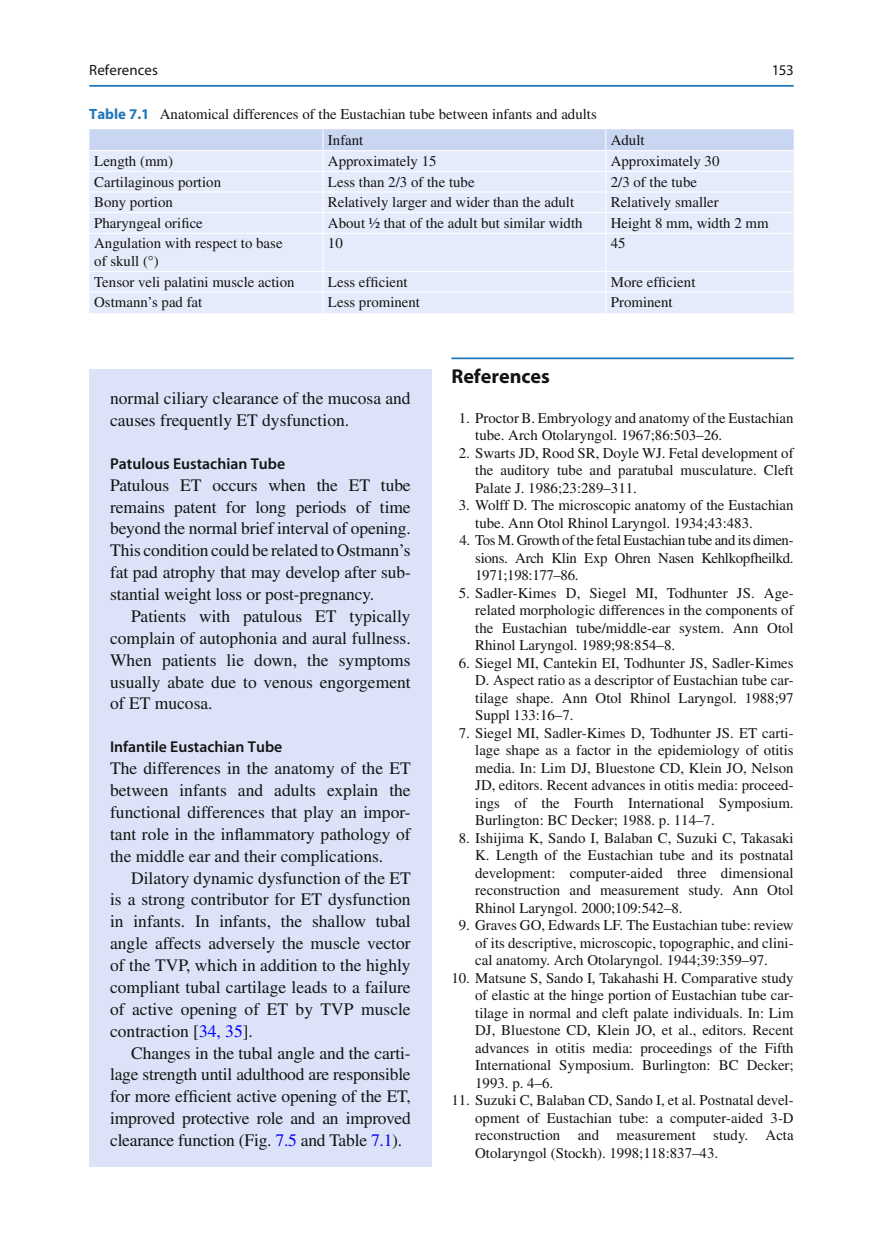
<style>
.page{position:relative;width:883px;height:1260px;background:#fff}
.page>*{position:absolute;margin:0;border:0;box-sizing:border-box;transform-origin:0 0}
.t1{font:700 20.12px "Myriad";color:#131413}
.t2{font:17.5px/21.9px "Times";color:#131413;text-align:justify}
.t3{font:600 15.75px "Myriad";color:#131413}
.t4{font:14.88px/17.5px "Times";color:#131413;text-align:justify}
.t5{font:14.88px "Myriad";letter-spacing:.01em;color:#131413}
.s1{font-family:"Myriad";font-weight:700;color:#1f77b9}
.s2{color:#00f}
</style>
<div class="page">
<hr style="left:89px;top:85px;width:705px;height:2px;background:#1f77b9">
<hr style="left:451px;top:357px;width:343px;height:2px;background:#1f77b9">
<div style="left:89px;top:234px;width:705px;height:79px;background:#e5ebfa"></div>
<hr style="left:323px;top:271px;width:283px;height:1px;background:#fff">
<hr style="left:323px;top:292px;width:283px;height:1px;background:#fff">
<hr style="left:605px;top:234px;width:1px;height:37px;background:#fff">
<hr style="left:606px;top:271px;width:188px;height:1px;background:#fff">
<hr style="left:323px;top:234px;width:1px;height:37px;background:#fff">
<hr style="left:89px;top:271px;width:234px;height:1px;background:#fff">
<hr style="left:606px;top:292px;width:188px;height:1px;background:#fff">
<svg style="left:605px;top:272px;width:1px;height:41px"></svg>
<hr style="left:89px;top:292px;width:234px;height:1px;background:#fff">
<svg style="left:323px;top:272px;width:1px;height:41px"></svg>
<svg style="left:89px;top:129px;width:705px;height:104px;background:#e0e7f8"></svg>
<hr style="left:89px;top:150px;width:234px;height:1px;background:#fff">
<div style="left:89px;top:370px;width:343px;height:797px;background:#dce3f8"></div>
<p class="t5" style="left:89px;top:64px;width:70px">References</p>
<p class="t5" style="left:772px;top:64px;width:23px">153</p>
<p class="t4" style="left:89px;top:102px;width:509px;line-height:26.1px;text-align:center"><span class="s1">Table 7.1</span> Anatomical differences of the Eustachian tube between infants and adults<br>Infant</p>
<p class="t4" style="left:611px;top:133px;width:35px">Adult</p>
<p class="t4" style="left:94px;top:154px;width:80px">Length (mm)</p>
<p class="t4" style="left:328px;top:154px;width:110px">Approximately 15</p>
<p class="t4" style="left:611px;top:154px;width:110px">Approximately 30</p>
<p class="t4" style="left:94px;top:174px;width:128px">Cartilaginous portion</p>
<p class="t4" style="left:328px;top:174px;width:148px">Less than 2/3 of the tube</p>
<p class="t4" style="left:611px;top:174px;width:88px">2/3 of the tube</p>
<p class="t4" style="left:94px;top:195px;width:80px">Bony portion</p>
<p class="t4" style="left:328px;top:195px;width:248px">Relatively larger and wider than the adult</p>
<p class="t4" style="left:611px;top:195px;width:110px">Relatively smaller</p>
<p class="t4" style="left:94px;top:216px;width:110px">Pharyngeal ori fi ce</p>
<p class="t4" style="left:328px;top:216px;width:256px">About ½ that of the adult but similar width</p>
<p class="t4" style="left:611px;top:216px;width:159px">Height 8 mm, width 2 mm</p>
<p class="t4" style="left:94px;top:236px;width:190px">Angulation with respect to base of skull (°)</p>
<p class="t4" style="left:328px;top:236px;width:16px">10</p>
<p class="t4" style="left:611px;top:236px;width:16px">45</p>
<p class="t4" style="left:94px;top:274px;width:202px">Tensor veli palatini muscle action</p>
<p class="t4" style="left:328px;top:274px;width:81px">Less ef fi cient</p>
<p class="t4" style="left:611px;top:274px;width:86px">More ef fi cient</p>
<p class="t4" style="left:94px;top:295px;width:110px">Ostmann’s pad fat</p>
<p class="t4" style="left:328px;top:295px;width:94px">Less prominent</p>
<p class="t4" style="left:611px;top:295px;width:63px">Prominent</p>
<p class="t2" style="left:110px;top:389px;width:302px">normal ciliary clearance of the mucosa and causes frequently ET dysfunction.</p>
<p class="t3" style="left:110px;top:458px;width:177px">Patulous Eustachian Tube</p>
<p class="t2" style="left:110px;top:476px;width:302px">Patulous ET occurs when the ET tube remains patent for long periods of time beyond the normal brief interval of opening.<br>This condition could be related to Ostmann’s fat pad atrophy that may develop after sub&shy;stantial weight loss or post-pregnancy.</p>
<p class="t2" style="left:110px;top:607px;width:302px;text-indent:21px">Patients with patulous ET typically complain of autophonia and aural fullness.<br>When patients lie down, the symptoms usually abate due to venous engorgement of ET mucosa.</p>
<p class="t3" style="left:110px;top:741px;width:174px">Infantile Eustachian Tube</p>
<p class="t2" style="left:110px;top:759px;width:302px">The differences in the anatomy of the ET between infants and adults explain the functional differences that play an impor&shy;tant role in the in fl ammatory pathology of the middle ear and their complications.</p>
<p class="t2" style="left:110px;top:868px;width:302px;text-indent:21px">Dilatory dynamic dysfunction of the ET is a strong contributor for ET dysfunction in infants. In infants, the shallow tubal angle affects adversely the muscle vector of the TVP, which in addition to the highly compliant tubal cartilage leads to a failure of active opening of ET by TVP muscle contraction [ <span class="s2">34, 35</span> ] .</p>
<p class="t2" style="left:110px;top:1043px;width:302px;text-indent:21px">Changes in the tubal angle and the carti&shy;lage strength until adulthood are respon sible for more ef fi cient active opening of the ET, improved protective role and an improved clearance function (Fig. <span class="s2">7.5</span> and Table <span class="s2">7.1</span> ).</p>
<h1 class="t1" style="left:451px;top:369px;width:100px">References</h1>
<p class="t4" style="left:475px;top:410px;width:320px;text-indent:-16px">1. Proctor B. Embryology and anatomy of the Eustachian tube. Arch Otolaryngol. 1967;86:503–26.</p>
<p class="t4" style="left:475px;top:445px;width:320px;text-indent:-16px">2. Swarts JD, Rood SR, Doyle WJ. Fetal development of the auditory tube and paratubal musculature. Cleft Palate J. 1986;23:289–311.</p>
<p class="t4" style="left:475px;top:498px;width:320px;text-indent:-16px">3. Wolff D. The microscopic anatomy of the Eustachian tube. Ann Otol Rhinol Laryngol. 1934;43:483.</p>
<p class="t4" style="left:475px;top:533px;width:320px;text-indent:-16px">4. Tos M. Growth of the fetal Eustachian tube and its dimen&shy;sions. Arch Klin Exp Ohren Nasen Kehlkopfheilkd.<br>1971;198:177–86.</p>
<p class="t4" style="left:475px;top:585px;width:320px;text-indent:-16px">5. Sadler-Kimes D, Siegel MI, Todhunter JS. Age&shy;related morphologic differences in the components of the Eustachian tube/middle-ear system. Ann Otol Rhinol Laryngol. 1989;98:854–8.</p>
<p class="t4" style="left:475px;top:655px;width:320px;text-indent:-16px">6. Siegel MI, Cantekin EI, Todhunter JS, Sadler-Kimes D. Aspect ratio as a descriptor of Eustachian tube car&shy;tilage shape. Ann Otol Rhinol Laryngol. 1988;97<br>Suppl 133:16–7.</p>
<p class="t4" style="left:475px;top:725px;width:320px;text-indent:-16px">7. Siegel MI, Sadler-Kimes D, Todhunter JS. ET carti&shy;lage shape as a factor in the epidemiology of otitis media. In: Lim DJ, Bluestone CD, Klein JO, Nelson JD, editors. Recent advances in otitis media: proceed&shy;ings of the Fourth International Symposium.<br>Burlington: BC Decker; 1988. p. 114–7.</p>
<p class="t4" style="left:475px;top:830px;width:320px;text-indent:-16px">8. Ishijima K, Sando I, Balaban C, Suzuki C, Takasaki K. Length of the Eustachian tube and its postnatal development: computer-aided three dimensional reconstruction and measurement study. Ann Otol Rhinol Laryngol. 2000;109:542–8.</p>
<p class="t4" style="left:475px;top:918px;width:320px;text-indent:-16px">9. Graves GO, Edwards LF. The Eustachian tube: review of its descriptive, microscopic, topographic, and clini&shy;cal anatomy. Arch Otolaryngol. 1944;39:359–97.</p>
<p class="t4" style="left:475px;top:970px;width:320px;text-indent:-24px">10. Matsune S, Sando I, Takahashi H. Comparative study of elastic at the hinge portion of Eustachian tube car&shy;tilage in normal and cleft palate individuals. In: Lim DJ, Bluestone CD, Klein JO, et al., editors. Recent advances in otitis media: proceedings of the Fifth International Symposium. Burlington: BC Decker; 1993. p. 4–6.</p>
<p class="t4" style="left:475px;top:1093px;width:320px;text-indent:-24px">11. Suzuki C, Balaban CD, Sando I, et al. Postnatal devel&shy;opment of Eustachian tube: a computer-aided 3-D reconstruction and measurement study. Acta Otolaryngol (Stockh). 1998;118:837–43.</p>
</div>
